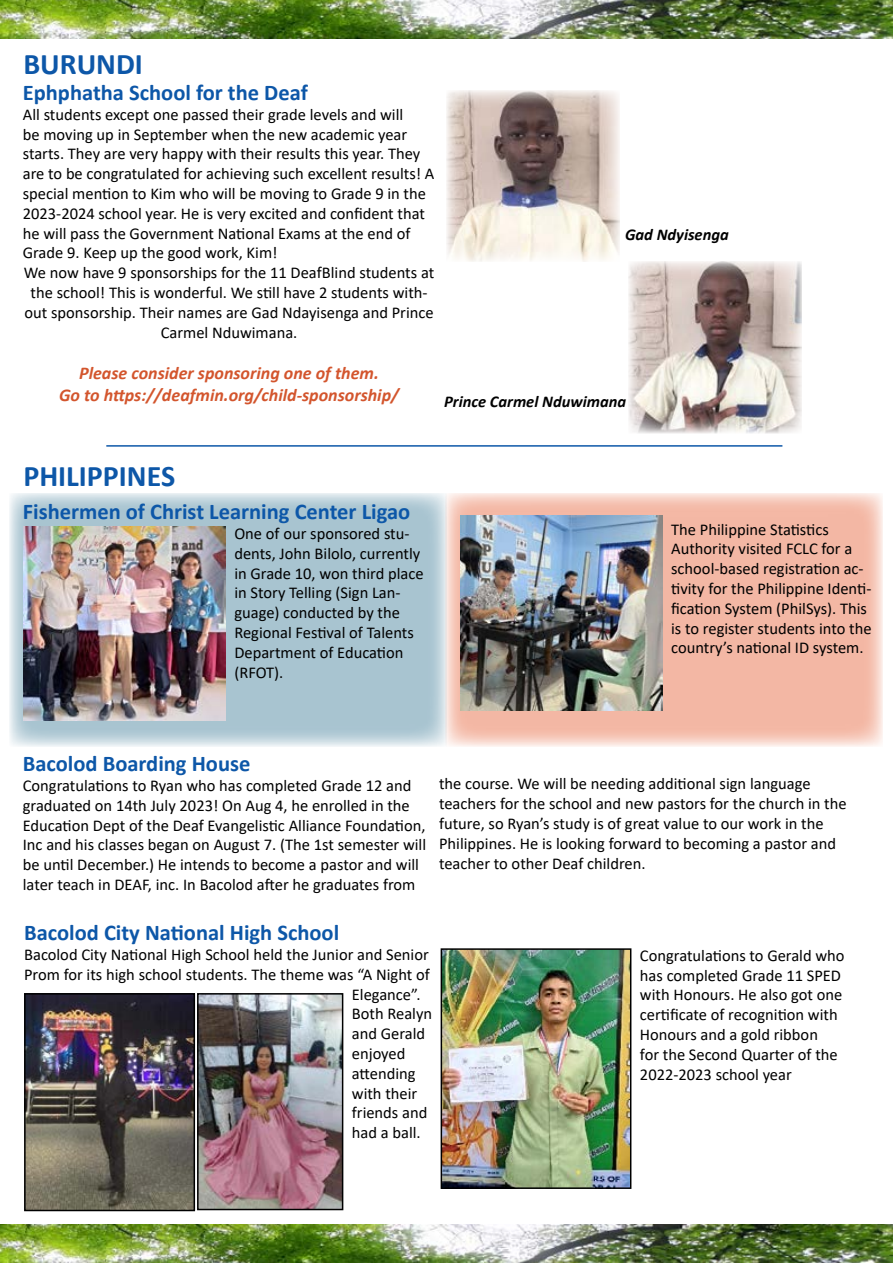
<style>
.page{position:relative;width:893px;height:1263px;background:#fff}
.page>*{position:absolute;margin:0;border:0;box-sizing:border-box;transform-origin:0 0}
.t1{font:700 30px "Calibri";color:#0d57a8}
.t2{font:700 22.5px "Calibri";color:#0d57a8}
.t3{font:italic 700 18px/21.6px "Calibri";color:#d3552d;text-align:center}
.t4{font:16.5px/19.8px "Calibri";color:#000}
.t5{font:italic 700 16.5px "Calibri";color:#000}
</style>
<div class="page">
<img style="left:0;top:0;width:893px;height:38px">
<img style="left:0;top:1225px;width:893px;height:38px">
<img style="left:446px;top:90px;width:174px;height:172px">
<img style="left:628px;top:262px;width:173px;height:171px">
<svg style="left:9px;top:493px;width:436px;height:253px;background:#b0c9d4"></svg>
<hr style="left:106px;top:445px;width:676px;height:2px;background:#0d57a8">
<img style="left:23px;top:526px;width:203px;height:195px">
<svg style="left:445px;top:493px;width:438px;height:253px;background:#f3bead"></svg>
<img style="left:460px;top:516px;width:203px;height:194px">
<img style="left:27px;top:996px;width:165px;height:212px">
<div style="left:24px;top:993px;width:171px;height:218px;border:2px solid #000"></div>
<img style="left:200px;top:996px;width:140px;height:211px">
<div style="left:197px;top:993px;width:146px;height:217px;border:2px solid #000"></div>
<img style="left:444px;top:951px;width:184px;height:235px">
<div style="left:441px;top:948px;width:190px;height:241px;border:2px solid #000"></div>
<h1 class="t1" style="left:23px;top:43px;width:121px">BURUNDI</h1>
<h2 class="t2" style="left:23px;top:77px;width:287px">Ephphatha School for the Deaf</h2>
<p class="t4" style="left:23px;top:104px;width:382px">All students except one passed their grade levels and will</p>
<p class="t4" style="left:23px;top:124px;width:386px">be moving up in September when the new academic year</p>
<p class="t4" style="left:23px;top:143px;width:399px">starts. They are very happy with their results this year. They</p>
<p class="t4" style="left:23px;top:163px;width:413px">are to be congratulated for achieving such excellent results! A</p>
<p class="t4" style="left:23px;top:183px;width:405px">special mention to Kim who will be moving to Grade 9 in the</p>
<p class="t4" style="left:23px;top:203px;width:404px">2023-2024 school year. He is very excited and confident that</p>
<p class="t4" style="left:23px;top:223px;width:389px">he will pass the Government National Exams at the end of</p>
<p class="t4" style="left:23px;top:242px;width:256px">Grade 9. Keep up the good work, Kim!</p>
<p class="t4" style="left:24px;top:262px;width:412px">We now have 9 sponsorships for the 11 DeafBlind students at</p>
<p class="t4" style="left:31px;top:282px;width:399px">the school! This is wonderful. We still have 2 students with-</p>
<p class="t4" style="left:24px;top:302px;width:411px">out sponsorship. Their names are Gad Ndayisenga and Prince</p>
<p class="t4" style="left:161px;top:322px;width:138px">Carmel Nduwimana.</p>
<p class="t3" style="left:59px;top:361px;width:341px">Please consider sponsoring one of them.<br>Go to https://deafmin.org/child-sponsorship/</p>
<p class="t5" style="left:625px;top:223px;width:105px">Gad Ndyisenga</p>
<p class="t5" style="left:444px;top:389px;width:184px">Prince Carmel Nduwimana</p>
<h1 class="t1" style="left:23px;top:455px;width:153px">PHILIPPINES</h1>
<h2 class="t2" style="left:23px;top:496px;width:389px">Fishermen of Christ Learning Center Ligao</h2>
<p class="t4" style="left:234px;top:523px;width:191px">One of our sponsored stu&shy;dents, John Bilolo, currently in Grade 10, won third place in Story Telling (Sign Lan&shy;guage) conducted by the<br>Regional Festival of Talents<br>Department of Education (RFOT).</p>
<p class="t4" style="left:671px;top:519px;width:202px">The Philippine Statistics<br>Authority visited FCLC for a school-based registration ac&shy;tivity for the Philippine Identi&shy;fication System (PhilSys). This is to register students into the country’s national ID system.</p>
<h2 class="t2" style="left:23px;top:748px;width:229px">Bacolod Boarding House</h2>
<p class="t4" style="left:23px;top:775px;width:405px">Congratulations to Ryan who has completed Grade 12 and graduated on 14th July 2023! On Aug 4, he enrolled in the Education Dept of the Deaf Evangelistic Alliance Foundation, Inc and his classes began on August 7. (The 1st semester will be until December.) He intends to become a pastor and will later teach in DEAF, inc. In Bacolod after he graduates from</p>
<p class="t4" style="left:439px;top:774px;width:409px">the course. We will be needing additional sign language teachers for the school and new pastors for the church in the future, so Ryan’s study is of great value to our work in the Philippines. He is looking forward to becoming a pastor and teacher to other Deaf children.</p>
<h2 class="t2" style="left:24px;top:917px;width:317px">Bacolod City National High School</h2>
<p class="t4" style="left:24px;top:944px;width:406px">Bacolod City National High School held the Junior and Senior</p>
<p class="t4" style="left:24px;top:964px;width:407px">Prom for its high school students. The theme was “A Night of</p>
<p class="t4" style="left:352px;top:984px;width:70px">Elegance”.</p>
<p class="t4" style="left:352px;top:1003px;width:82px">Both Realyn</p>
<p class="t4" style="left:352px;top:1023px;width:75px">and Gerald</p>
<p class="t4" style="left:352px;top:1043px;width:55px">enjoyed</p>
<p class="t4" style="left:352px;top:1063px;width:65px">attending</p>
<p class="t4" style="left:352px;top:1083px;width:67px">with their</p>
<p class="t4" style="left:352px;top:1102px;width:77px">friends and</p>
<p class="t4" style="left:352px;top:1122px;width:70px">had a ball.</p>
<p class="t4" style="left:640px;top:945px;width:206px">Congratulations to Gerald who has completed Grade 11 SPED with Honours. He also got one certificate of recognition with<br>Honours and a gold ribbon<br>for the Second Quarter of the<br>2022-2023 school year</p>
</div>
